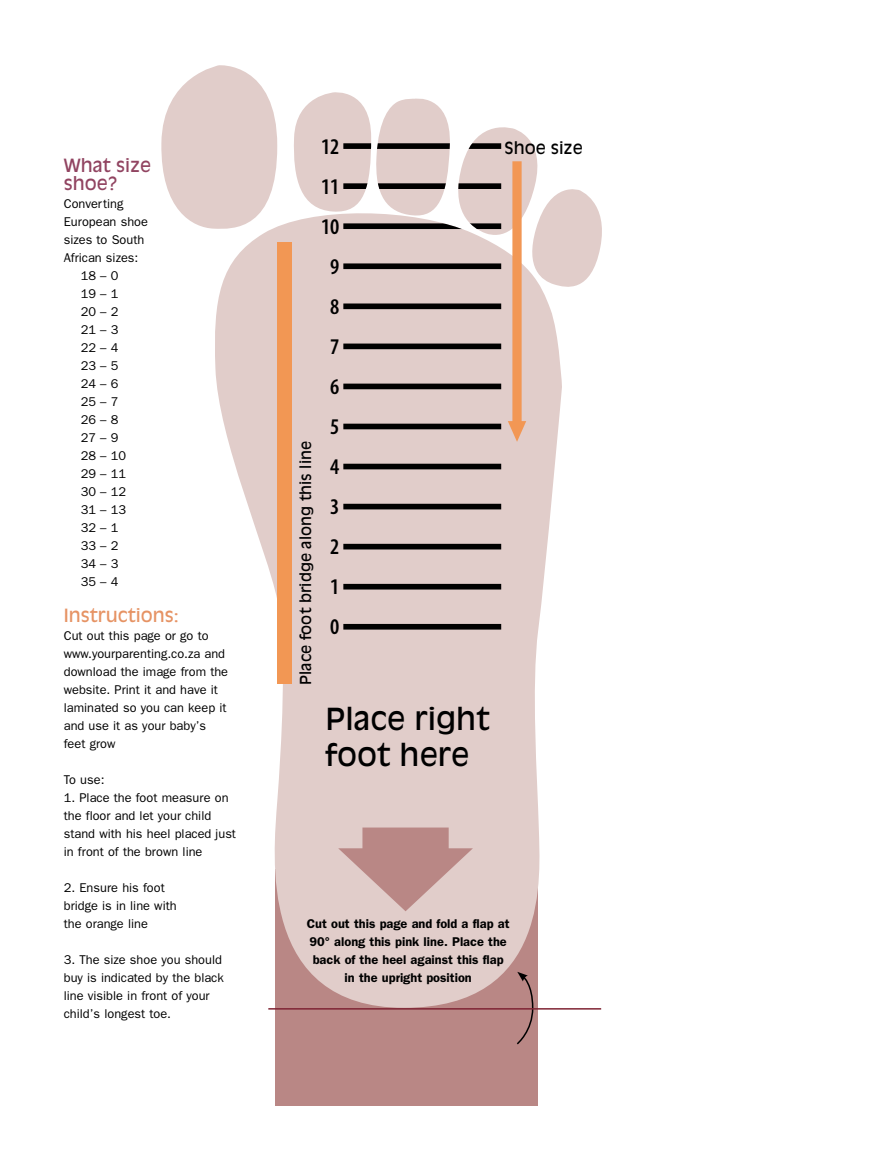
<style>
.page{position:relative;width:893px;height:1170px;background:#fff}
.page>*{position:absolute;margin:0;border:0;box-sizing:border-box;transform-origin:0 0}
.t1{font:30px/36px "Antique Olive";color:#000}
.t2{font:600 condensed 22.5px "Myriad Pro";color:#000}
.t3{font:18px/18px "Antique Olive";color:#914461}
.t4{font:18px "Antique Olive";color:#e69364}
.t5{font:16.5px "Antique Olive";color:#000}
.t6{font:15px "Antique Olive";color:#000}
.t7{font:12.75px/18px "Franklin Gothic";color:#000}
.t8{font:600 12.75px/18px "Franklin Gothic";color:#000;text-align:center}
</style>
<div class="page">
<div style="left:276px;top:869px;width:262px;height:237px;background:#b98785"></div>
<svg style="left:161px;top:65px;width:441px;height:942px;fill:#e1cdca"></svg>
<svg style="left:343px;top:143px;width:158px;height:486px;background:#c1b1ae"></svg>
<svg style="left:338px;top:827px;width:135px;height:84px"></svg>
<div style="left:277px;top:242px;width:14px;height:441px;background:#f29754"></div>
<svg style="left:508px;top:161px;width:18px;height:281px;background:#ebb491"></svg>
<svg style="left:516px;top:971px;width:18px;height:74px"></svg>
<hr style="left:268px;top:1007px;width:333px;height:2px;background:#7f2434">
<h3 class="t3" style="left:64px;top:155px;width:89px">What size shoe?</h3>
<p class="t7" style="left:64px;top:194px;width:61px">Converting</p>
<p class="t7" style="left:64px;top:212px;width:86px">European shoe</p>
<p class="t7" style="left:64px;top:230px;width:82px">sizes to South</p>
<p class="t7" style="left:64px;top:248px;width:76px">African sizes:</p>
<p class="t7" style="left:81px;top:266px;width:39px">18 – 0</p>
<p class="t7" style="left:81px;top:284px;width:39px">19 – 1</p>
<p class="t7" style="left:81px;top:302px;width:39px">20 – 2</p>
<p class="t7" style="left:81px;top:320px;width:39px">21 – 3</p>
<p class="t7" style="left:81px;top:338px;width:39px">22 – 4</p>
<p class="t7" style="left:81px;top:356px;width:39px">23 – 5</p>
<p class="t7" style="left:81px;top:374px;width:39px">24 – 6</p>
<p class="t7" style="left:81px;top:392px;width:39px">25 – 7</p>
<p class="t7" style="left:81px;top:410px;width:39px">26 – 8</p>
<p class="t7" style="left:81px;top:428px;width:39px">27 – 9</p>
<p class="t7" style="left:81px;top:446px;width:47px">28 – 10</p>
<p class="t7" style="left:81px;top:464px;width:47px">29 – 11</p>
<p class="t7" style="left:81px;top:482px;width:47px">30 – 12</p>
<p class="t7" style="left:81px;top:500px;width:47px">31 – 13</p>
<p class="t7" style="left:81px;top:518px;width:39px">32 – 1</p>
<p class="t7" style="left:81px;top:536px;width:39px">33 – 2</p>
<p class="t7" style="left:81px;top:554px;width:39px">34 – 3</p>
<p class="t7" style="left:81px;top:572px;width:39px">35 – 4</p>
<h3 class="t4" style="left:64px;top:604px;width:117px">Instructions:</h3>
<p class="t7" style="left:64px;top:626px;width:166px">Cut out this page or go to www.yourparenting.co.za and download the image from the website. Print it and have it laminated so you can keep it and use it as your baby’s feet grow</p>
<p class="t7" style="left:64px;top:770px;width:42px">To use:</p>
<p class="t7" style="left:64px;top:788px;width:174px">1. Place the foot measure on the floor and let your child stand with his heel placed just in front of the brown line</p>
<p class="t7" style="left:64px;top:878px;width:114px">2. Ensure his foot bridge is in line with the orange line</p>
<p class="t7" style="left:64px;top:950px;width:162px">3. The size shoe you should buy is indicated by the black line visible in front of your child’s longest toe.</p>
<h2 class="t2" style="left:321px;top:132px;width:20px">12</h2>
<h2 class="t2" style="left:321px;top:172px;width:20px">11</h2>
<h2 class="t2" style="left:321px;top:212px;width:20px">10</h2>
<h2 class="t2" style="left:330px;top:252px;width:11px">9</h2>
<h2 class="t2" style="left:330px;top:292px;width:11px">8</h2>
<h2 class="t2" style="left:330px;top:332px;width:11px">7</h2>
<h2 class="t2" style="left:330px;top:372px;width:11px">6</h2>
<p class="t6" style="left:297px;top:685px;width:245px;rotate:-90deg">Place foot bridge along this line</p>
<h2 class="t2" style="left:330px;top:412px;width:11px">5</h2>
<h2 class="t2" style="left:330px;top:452px;width:11px">4</h2>
<h2 class="t2" style="left:330px;top:492px;width:11px">3</h2>
<h2 class="t2" style="left:330px;top:532px;width:11px">2</h2>
<h2 class="t2" style="left:330px;top:572px;width:11px">1</h2>
<h2 class="t2" style="left:330px;top:612px;width:11px">0</h2>
<h1 class="t1" style="left:325px;top:700px;width:166px">Place right foot here</h1>
<p class="t5" style="left:504px;top:138px;width:80px">Shoe size</p>
<p class="t8" style="left:307px;top:914px;width:204px">Cut out this page and fold a flap at<br>90° along this pink line. Place the back of the heel against this flap in the upright position</p>
</div>
